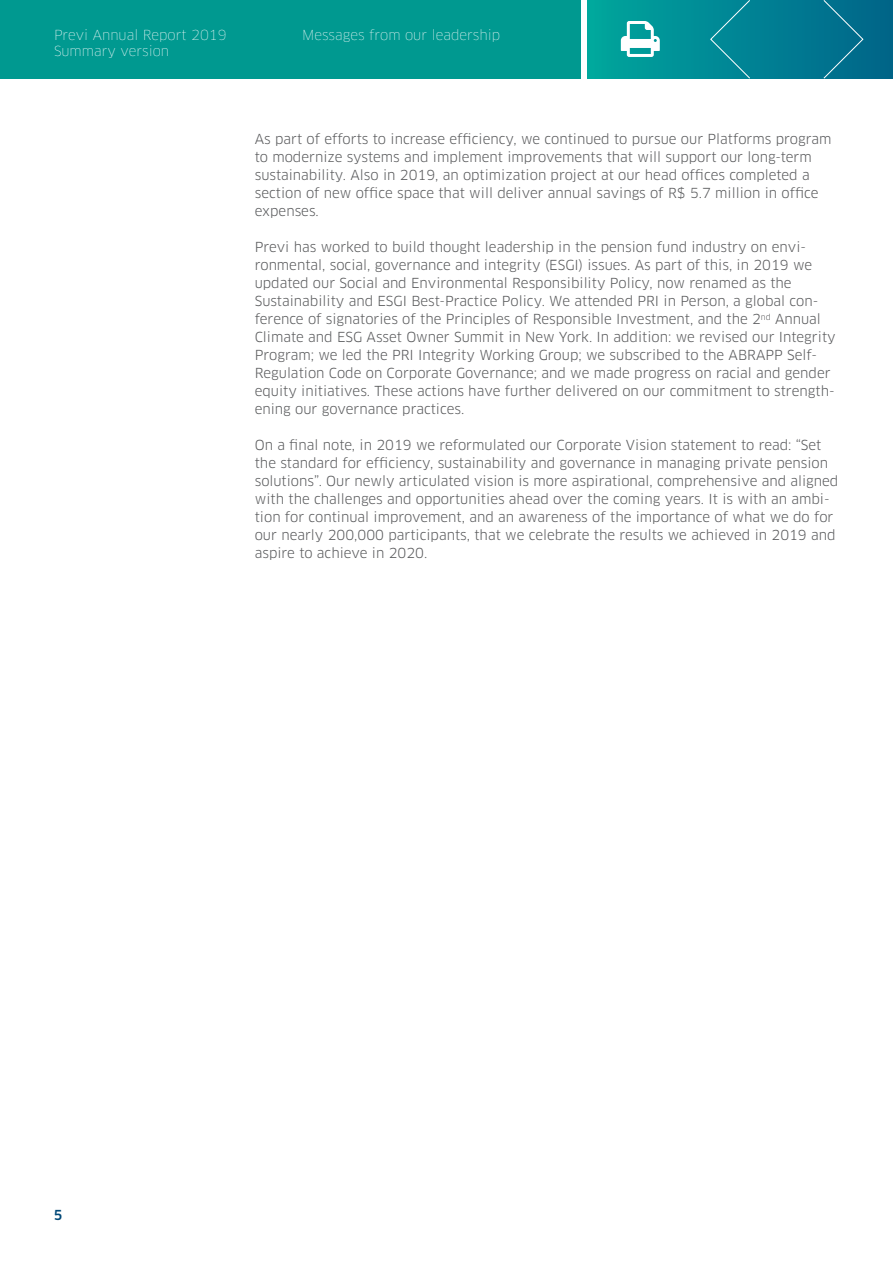
<style>
.page{position:relative;width:893px;height:1263px;background:#fff}
.page>*{position:absolute;margin:0;border:0;box-sizing:border-box;transform-origin:0 0}
.t1{font:13.5px/18px "Clan Pro";color:#58595b}
.t2{font:100 13.5px/16.2px "Clan Pro";color:#fff}
.t3{font:500 13.5px "Clan Pro";color:#004877}
</style>
<div class="page">
<div style="left:0;top:0;width:581px;height:79px;background:#009990"></div>
<svg style="left:588px;top:0;width:305px;height:79px;background:#008794"></svg>
<svg style="left:621px;top:21px;width:39px;height:36px"></svg>
<div style="left:709px;top:0;width:42px;height:79px;background:#008796"></div>
<svg style="left:823px;top:0;width:41px;height:79px;background:#087390"></svg>
<p class="t2" style="left:54px;top:27px;width:174px">Previ Annual Report 2019<br>Summary version</p>
<p class="t2" style="left:302px;top:27px;width:200px">Messages from our leadership</p>
<p class="t1" style="left:255px;top:130px;width:578px">As part of efforts to increase efficiency, we continued to pursue our Platforms program to modernize systems and implement improvements that will support our long-term sustainability. Also in 2019, an optimization project at our head offices completed a section of new office space that will deliver annual savings of R$ 5.7 million in office expenses.</p>
<p class="t1" style="left:255px;top:238px;width:582px">Previ has worked to build thought leadership in the pension fund industry on envi&shy;ronmental, social, governance and integrity (ESGI) issues. As part of this, in 2019 we updated our Social and Environmental Responsibility Policy, now renamed as the Sustainability and ESGI Best-Practice Policy. We attended PRI in Person, a global con&shy;ference of signatories of the Principles of Responsible Investment, and the 2<sup>nd</sup> Annual Climate and ESG Asset Owner Summit in New York. In addition: we revised our Integrity Program; we led the PRI Integrity Working Group; we subscribed to the ABRAPP Self-Regulation Code on Corporate Governance; and we made progress on racial and gender equity initiatives. These actions have further delivered on our commitment to strength&shy;ening our governance practices.</p>
<p class="t1" style="left:255px;top:436px;width:585px">On a final note, in 2019 we reformulated our Corporate Vision statement to read: “Set the standard for efficiency, sustainability and governance in managing private pension solutions”. Our newly articulated vision is more aspirational, comprehensive and aligned with the challenges and opportunities ahead over the coming years. It is with an ambi&shy;tion for continual improvement, and an awareness of the importance of what we do for our nearly 200,000 participants, that we celebrate the results we achieved in 2019 and aspire to achieve in 2020.</p>
<p class="t3" style="left:54px;top:1207px;width:10px">5</p>
</div>
